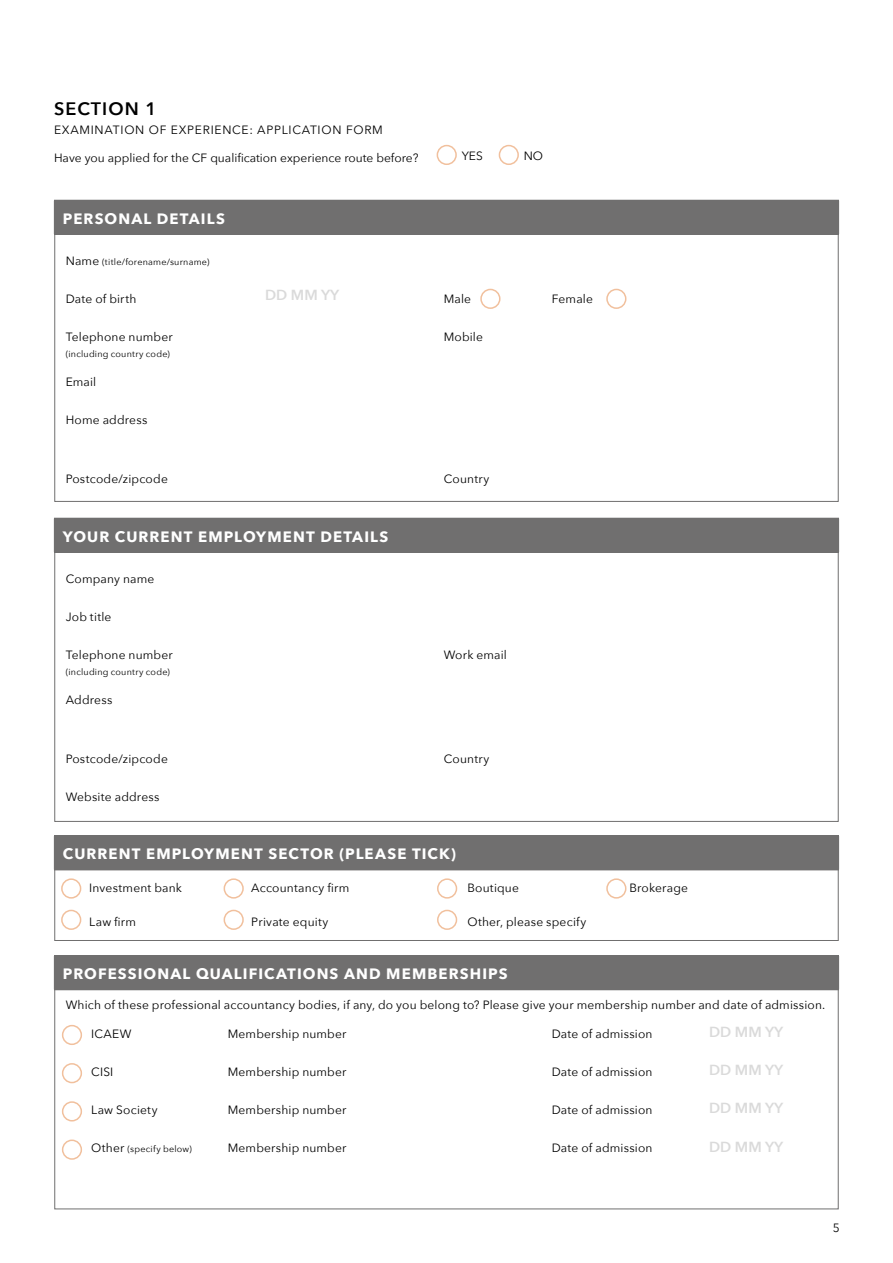
<style>
.page{position:relative;width:893px;height:1263px;background:#fff}
.page>*{position:absolute;margin:0;border:0;box-sizing:border-box;transform-origin:0 0}
.t1{font:600 18px "Avenir Next";letter-spacing:.06em;color:#000}
.t2{font:700 15px "Avenir Next";letter-spacing:.07em;color:#fff}
.t3{font:600 14.55px "Avenir Next";color:#dadada}
.t4{font:12px "Avenir Next";letter-spacing:.015em;color:#000}
.t5{font:12px "Avenir Next";letter-spacing:.06em;color:#000}
.t6{font:9px "Avenir Next";letter-spacing:.025em;color:#000}
.s1{font-size:12px}
</style>
<div class="page">
<div style="left:54px;top:847px;width:785px;height:94px;border:1px solid #706f6f"></div>
<div style="left:54px;top:200px;width:785px;height:34px;background:#706f6f"></div>
<hr style="left:54px;top:234px;width:785px;height:1px;background:#706f6f">
<div style="left:54px;top:518px;width:785px;height:34px;background:#706f6f"></div>
<hr style="left:54px;top:552px;width:785px;height:1px;background:#706f6f">
<div style="left:54px;top:836px;width:785px;height:34px;background:#706f6f"></div>
<hr style="left:54px;top:835px;width:785px;height:1px;background:#706f6f">
<div style="left:54px;top:956px;width:785px;height:34px;background:#706f6f"></div>
<hr style="left:54px;top:955px;width:785px;height:1px;background:#706f6f">
<div style="left:437px;top:145px;width:20px;height:20px;border:2px solid #f1c09d;border-radius:50%"></div>
<div style="left:480px;top:289px;width:20px;height:20px;border:2px solid #f1c09d;border-radius:50%"></div>
<div style="left:606px;top:289px;width:20px;height:20px;border:2px solid #f1c09d;border-radius:50%"></div>
<div style="left:61px;top:878px;width:20px;height:21px;border:2px solid #f1c09d;border-radius:50%"></div>
<div style="left:224px;top:878px;width:20px;height:21px;border:2px solid #f1c09d;border-radius:50%"></div>
<div style="left:437px;top:878px;width:20px;height:21px;border:2px solid #f1c09d;border-radius:50%"></div>
<div style="left:606px;top:878px;width:20px;height:21px;border:2px solid #f1c09d;border-radius:50%"></div>
<div style="left:61px;top:910px;width:20px;height:20px;border:2px solid #f1c09d;border-radius:50%"></div>
<div style="left:224px;top:910px;width:20px;height:20px;border:2px solid #f1c09d;border-radius:50%"></div>
<div style="left:437px;top:910px;width:20px;height:20px;border:2px solid #f1c09d;border-radius:50%"></div>
<div style="left:499px;top:145px;width:20px;height:20px;border:2px solid #f1c09d;border-radius:50%"></div>
<div style="left:62px;top:1025px;width:20px;height:20px;border:2px solid #f1c09d;border-radius:50%"></div>
<div style="left:62px;top:1063px;width:20px;height:20px;border:2px solid #f1c09d;border-radius:50%"></div>
<div style="left:62px;top:1101px;width:20px;height:20px;border:2px solid #f1c09d;border-radius:50%"></div>
<div style="left:62px;top:1139px;width:20px;height:21px;border:2px solid #f1c09d;border-radius:50%"></div>
<h1 class="t1" style="left:54px;top:93px;width:104px">SECTION 1</h1>
<p class="t5" style="left:54px;top:120px;width:330px">EXAMINATION OF EXPERIENCE: APPLICATION FORM</p>
<p class="t4" style="left:54px;top:148px;width:366px">Have you applied for the CF qualification experience route before?</p>
<p class="t4" style="left:462px;top:145px;width:23px">YES</p>
<p class="t4" style="left:524px;top:145px;width:21px">NO</p>
<p class="t2" style="left:63px;top:205px;width:164px">PERSONAL DETAILS</p>
<p class="t6" style="left:66px;top:254px;width:145px"><span class="s1">Name</span> (title/forename/surname)</p>
<p class="t4" style="left:66px;top:288px;width:72px">Date of birth</p>
<p class="t4" style="left:444px;top:288px;width:29px">Male</p>
<p class="t4" style="left:552px;top:288px;width:43px">Female</p>
<p class="t4" style="left:66px;top:326px;width:109px">Telephone number</p>
<p class="t4" style="left:444px;top:326px;width:41px">Mobile</p>
<p class="t6" style="left:66px;top:346px;width:106px">(including country code)</p>
<p class="t4" style="left:66px;top:372px;width:32px">Email</p>
<p class="t4" style="left:66px;top:410px;width:83px">Home address</p>
<p class="t3" style="left:265px;top:282px;width:76px">DD MM YY</p>
<p class="t4" style="left:66px;top:469px;width:104px">Postcode/zipcode</p>
<p class="t4" style="left:444px;top:469px;width:47px">Country</p>
<p class="t2" style="left:63px;top:523px;width:327px">YOUR CURRENT EMPLOYMENT DETAILS</p>
<p class="t4" style="left:66px;top:569px;width:90px">Company name</p>
<p class="t4" style="left:66px;top:606px;width:47px">Job title</p>
<p class="t4" style="left:66px;top:644px;width:109px">Telephone number</p>
<p class="t4" style="left:444px;top:644px;width:65px">Work email</p>
<p class="t6" style="left:66px;top:664px;width:106px">(including country code)</p>
<p class="t4" style="left:66px;top:690px;width:48px">Address</p>
<p class="t4" style="left:66px;top:749px;width:104px">Postcode/zipcode</p>
<p class="t4" style="left:444px;top:749px;width:47px">Country</p>
<p class="t4" style="left:66px;top:787px;width:95px">Website address</p>
<p class="t2" style="left:63px;top:841px;width:395px">CURRENT EMPLOYMENT SECTOR (PLEASE TICK)</p>
<p class="t4" style="left:89px;top:878px;width:94px">Investment bank</p>
<p class="t4" style="left:251px;top:878px;width:99px">Accountancy firm</p>
<p class="t4" style="left:467px;top:878px;width:53px">Boutique</p>
<p class="t4" style="left:629px;top:878px;width:60px">Brokerage</p>
<p class="t4" style="left:89px;top:911px;width:48px">Law firm</p>
<p class="t4" style="left:251px;top:911px;width:79px">Private equity</p>
<p class="t4" style="left:467px;top:911px;width:121px">Other, please specify</p>
<p class="t2" style="left:63px;top:961px;width:446px">PROFESSIONAL QUALIFICATIONS AND MEMBERSHIPS</p>
<p class="t4" style="left:66px;top:995px;width:761px">Which of these professional accountancy bodies, if any, do you belong to? Please give your membership number and date of admission.</p>
<p class="t4" style="left:91px;top:1024px;width:42px">ICAEW</p>
<p class="t4" style="left:228px;top:1024px;width:120px">Membership number</p>
<p class="t4" style="left:552px;top:1024px;width:102px">Date of admission</p>
<p class="t4" style="left:91px;top:1062px;width:24px">CISI</p>
<p class="t4" style="left:228px;top:1062px;width:120px">Membership number</p>
<p class="t4" style="left:552px;top:1062px;width:102px">Date of admission</p>
<p class="t4" style="left:91px;top:1100px;width:68px">Law Society</p>
<p class="t4" style="left:228px;top:1100px;width:120px">Membership number</p>
<p class="t4" style="left:552px;top:1100px;width:102px">Date of admission</p>
<p class="t6" style="left:91px;top:1141px;width:102px"><span class="s1">Other</span> (specify below)</p>
<p class="t4" style="left:228px;top:1137px;width:120px">Membership number</p>
<p class="t4" style="left:552px;top:1137px;width:102px">Date of admission</p>
<p class="t3" style="left:709px;top:1019px;width:76px">DD MM YY</p>
<p class="t3" style="left:709px;top:1058px;width:76px">DD MM YY</p>
<p class="t3" style="left:709px;top:1095px;width:76px">DD MM YY</p>
<p class="t3" style="left:709px;top:1134px;width:76px">DD MM YY</p>
<p class="t4" style="left:833px;top:1218px;width:8px">5</p>
</div>
